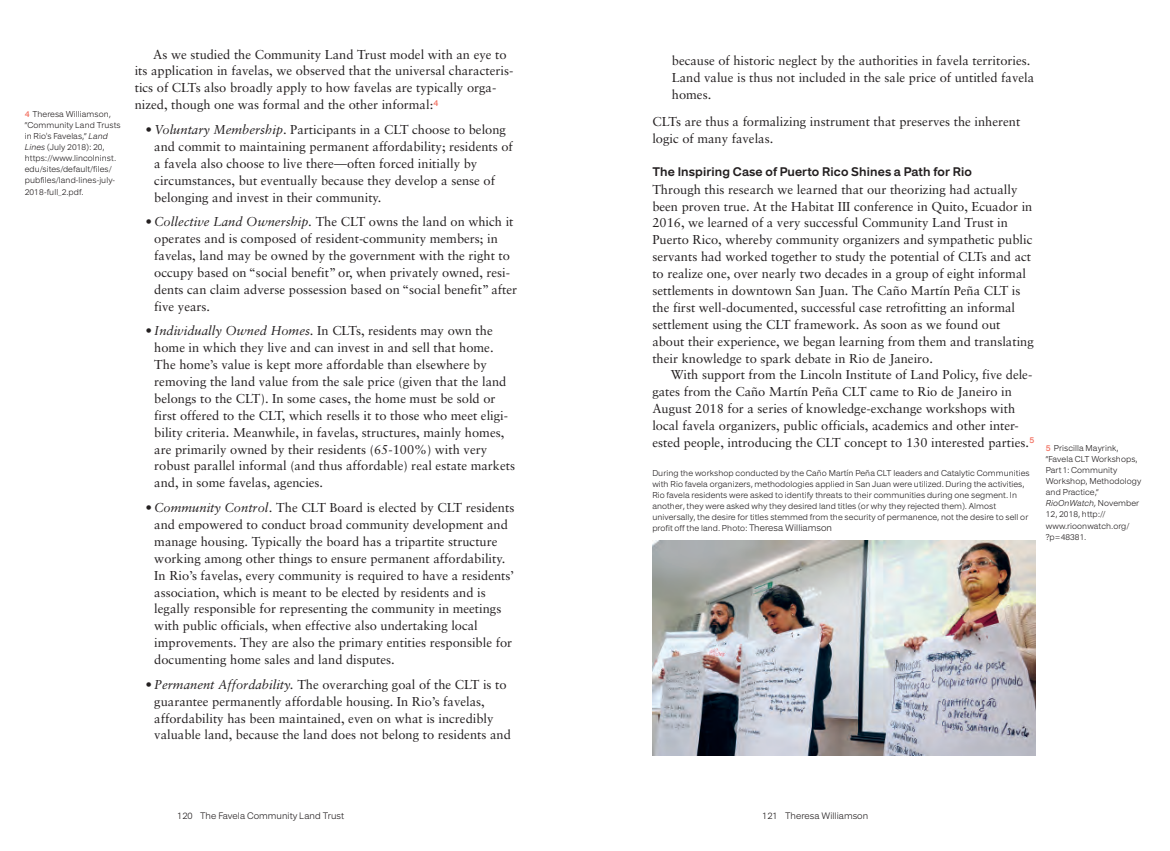
<style>
.page{position:relative;width:1170px;height:851px;background:#fff}
.page>*{position:absolute;margin:0;border:0;box-sizing:border-box;transform-origin:0 0}
.t1{font:12.88px/16.9px "Sabon";color:#231f20}
.t2{font:700 12.62px "Urania";letter-spacing:.01em;color:#231f20}
.t3{font:300 9.5px "Urania";letter-spacing:.005em;color:#231f20}
.t4{font:300 8.62px/11.1px "Urania";letter-spacing:.01em;color:#231f20}
.s1{font-weight:500;color:#f26f5f}
.s2{font-style:italic}
.s3{font-family:"Adobe Caslon Pro"}
.s4{font-size:9.5px}
</style>
<div class="page">
<img style="left:652px;top:540px;width:383px;height:215px">
<p class="t4" style="left:25px;top:108px;width:97px"><span class="s1">4</span> Theresa Williamson, “Community Land Trusts in Rio's Favelas,” <span class="s2">Land<br>Lines</span> (July 2018): 20, https://www.lincolninst. edu/sites/default/files/ pubfiles/land-lines-july-<br>2018-full_2.pdf.</p>
<p class="t1" style="left:135px;top:46px;width:380px;text-indent:18px">As we studied the Community Land Trust model with an eye to its application in favelas, we observed that the universal characteris&shy;tics of CLTs also broadly apply to how favelas are typically orga&shy;nized, though one was formal and the other informal:<sup>4</sup></p>
<p class="t1" style="left:154px;top:121px;width:360px;text-indent:-9px"><span class="s2">• Voluntary Membership</span>. Participants in a CLT choose to belong and commit to maintaining permanent affordability; residents of a favela also choose to live there<span class="s3">—</span>often forced initially by circumstances, but eventually because they develop a sense of belonging and invest in their community.</p>
<p class="t1" style="left:154px;top:213px;width:364px;text-indent:-9px"><span class="s2">• Collective Land Ownership.</span> The CLT owns the land on which it operates and is composed of resident-community members; in favelas, land may be owned by the government with the right to occupy based on “social benefit” or, when privately owned, resi&shy;dents can claim adverse possession based on “social benefit” after five years.</p>
<p class="t1" style="left:154px;top:322px;width:362px;text-indent:-9px"><span class="s2">• Individually Owned Homes.</span> In CLTs, residents may own the home in which they live and can invest in and sell that home.<br>The home’s value is kept more affordable than elsewhere by removing the land value from the sale price (given that the land belongs to the CLT). In some cases, the home must be sold or first offered to the CLT, which resells it to those who meet eligi&shy;bility criteria. Meanwhile, in favelas, structures, mainly homes, are primarily owned by their residents (65-100%) with very robust parallel informal (and thus affordable) real estate markets and, in some favelas, agencies.</p>
<p class="t1" style="left:154px;top:499px;width:361px;text-indent:-9px"><span class="s2">• Community Control.</span> The CLT Board is elected by CLT residents and empowered to conduct broad community development and manage housing. Typically the board has a tripartite structure working among other things to ensure permanent affordability.<br>In Rio’s favelas, every community is required to have a residents’ association, which is meant to be elected by residents and is legally responsible for representing the community in meetings with public officials, when effective also undertaking local improvements. They are also the primary entities responsible for documenting home sales and land disputes.</p>
<p class="t1" style="left:154px;top:675px;width:358px;text-indent:-9px"><span class="s2">• Permanent Affordability.</span> The overarching goal of the CLT is to guarantee permanently affordable housing. In Rio’s favelas, affordability has been maintained, even on what is incredibly valuable land, because the land does not belong to residents and</p>
<p class="t1" style="left:672px;top:52px;width:364px">because of historic neglect by the authorities in favela territories.<br>Land value is thus not included in the sale price of untitled favela homes.</p>
<p class="t1" style="left:652px;top:113px;width:369px">CLTs are thus a formalizing instrument that preserves the inherent logic of many favelas.</p>
<p class="t2" style="left:652px;top:164px;width:321px">The Inspiring Case of Puerto Rico Shines a Path for Rio</p>
<p class="t1" style="left:652px;top:181px;width:383px">Through this research we learned that our theorizing had actually been proven true. At the Habitat III conference in Quito, Ecuador in 2016, we learned of a very successful Community Land Trust in Puerto Rico, whereby community organizers and sympathetic public servants had worked together to study the potential of CLTs and act to realize one, over nearly two decades in a group of eight informal settlements in downtown San Juan. The Caño Martín Peña CLT is the first well-documented, successful case retrofitting an informal settlement using the CLT framework. As soon as we found out about their experience, we began learning from them and translating their knowledge to spark debate in Rio de Janeiro.</p>
<p class="t1" style="left:652px;top:366px;width:383px;text-indent:18px">With support from the Lincoln Institute of Land Policy, five dele&shy;gates from the Caño Martín Peña CLT came to Rio de Janeiro in August 2018 for a series of knowledge-exchange workshops with local favela organizers, public officials, academics and other inter&shy;ested people, introducing the CLT concept to 130 interested parties.<sup>5</sup></p>
<p class="t4" style="left:652px;top:467px;width:379px">During the workshop conducted by the Caño Martín Peña CLT leaders and Catalytic Communities with Rio favela organizers, methodologies applied in San Juan were utilized. During the activities, Rio favela residents were asked to identify threats to their communities during one segment. In another, they were asked why they desired land titles (or why they rejected them). Almost universally, the desire for titles stemmed from the security of permanence, not the desire to sell or profit off the land. Photo: <span class="s4">Theresa Williamson</span></p>
<p class="t4" style="left:1045px;top:442px;width:97px"><span class="s1">5</span> Priscilla Mayrink, “Favela CLT Workshops,<br>Part 1: Community<br>Workshop, Methodology and Practice,“<br><span class="s2">RioOnWatch,</span> November<br>12, 2018, http:// www.rioonwatch.org/ ?p=48381.</p>
<p class="t3" style="left:177px;top:809px;width:17px">120</p>
<p class="t3" style="left:200px;top:809px;width:145px">The Favela Community Land Trust</p>
<p class="t3" style="left:785px;top:809px;width:84px">Theresa Williamson</p>
<p class="t3" style="left:762px;top:809px;width:17px">121</p>
</div>
